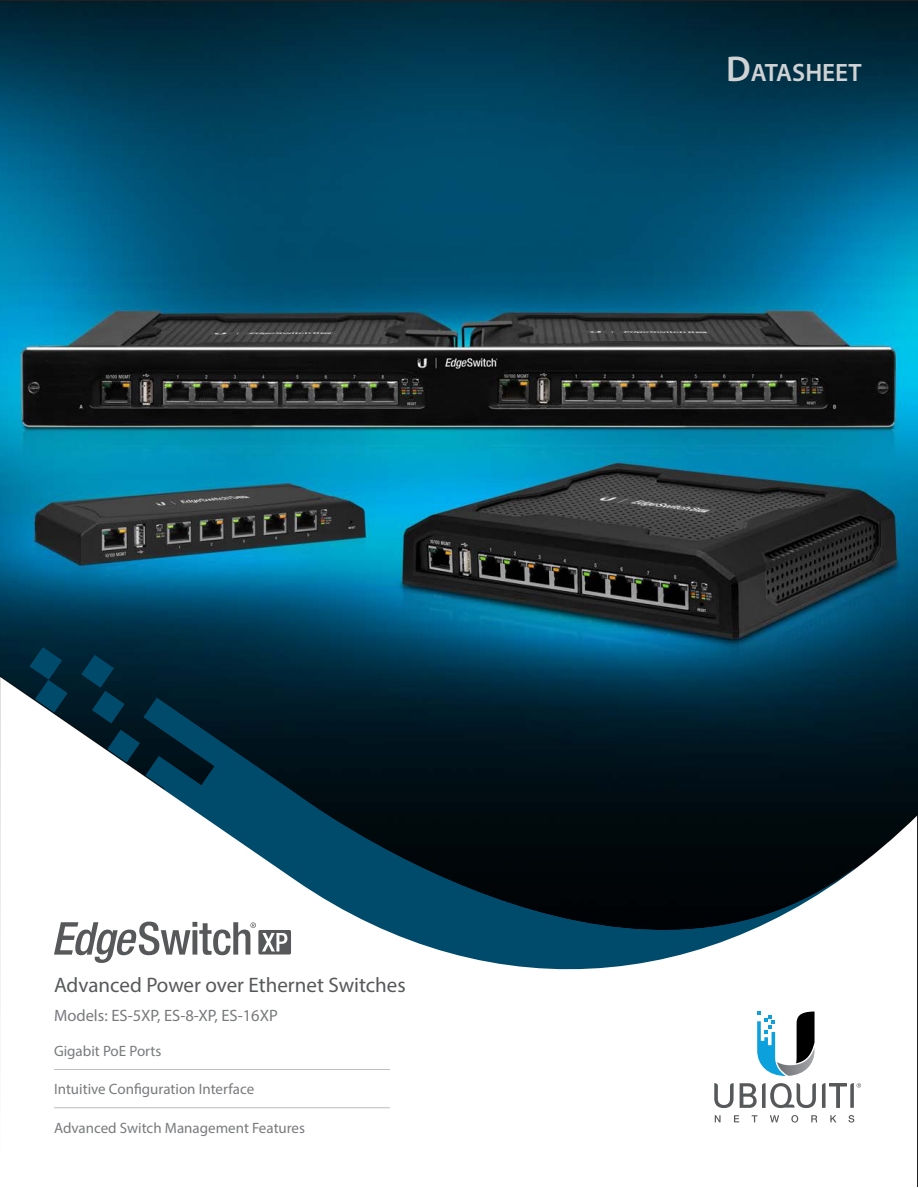
<style>
.page{position:relative;width:918px;height:1188px;background:#fff}
.page>*{position:absolute;margin:0;border:0;box-sizing:border-box;transform-origin:0 0}
.t1{font:600 25.2px "Myriad Pro";color:#d1d2d4}
.t2{font:21px "Myriad Pro";color:#57585a}
.t3{font:16.5px "Myriad Pro";color:#787a7d}
.t4{font:15px "Myriad Pro";color:#787a7d}
.s1{font-size:36px}
</style>
<div class="page">
<svg style="left:757px;top:1043px;width:58px;height:33px"></svg>
<svg style="left:714px;top:1083px;width:20px;height:25px"></svg>
<svg style="left:740px;top:1083px;width:76px;height:25px"></svg>
<svg style="left:715px;top:1115px;width:6px;height:7px"></svg>
<svg style="left:734px;top:1115px;width:5px;height:7px"></svg>
<svg style="left:752px;top:1115px;width:5px;height:7px"></svg>
<svg style="left:770px;top:1115px;width:9px;height:7px"></svg>
<svg style="left:791px;top:1115px;width:7px;height:8px"></svg>
<svg style="left:811px;top:1115px;width:6px;height:7px"></svg>
<svg style="left:830px;top:1115px;width:6px;height:7px"></svg>
<svg style="left:848px;top:1115px;width:6px;height:8px"></svg>
<svg style="left:822px;top:1083px;width:39px;height:25px"></svg>
<img style="left:0;top:1px;width:918px;height:931px">
<hr style="left:0;top:0;width:918px;height:1px;background:#231f20">
<svg style="left:81px;top:655px;width:43px;height:69px;background:#002d42"></svg>
<svg style="left:108px;top:730px;width:32px;height:33px"></svg>
<svg style="left:144px;top:698px;width:711px;height:345px"></svg>
<svg style="left:30px;top:647px;width:37px;height:66px;background:#124258"></svg>
<svg style="left:54px;top:922px;width:237px;height:41px"></svg>
<hr style="left:54px;top:1069px;width:336px;height:1px;background:#bcbdc0">
<hr style="left:54px;top:1107px;width:336px;height:1px;background:#bcbdc0">
<h1 class="t1" style="left:726px;top:57px;width:137px"><span class="s1">D</span>ATASHEET</h1>
<h2 class="t2" style="left:54px;top:972px;width:353px">Advanced Power over Ethernet Switches</h2>
<p class="t3" style="left:54px;top:1005px;width:225px">Models: ES-5XP, ES-8-XP, ES-16XP</p>
<p class="t4" style="left:54px;top:1042px;width:109px">Gigabit PoE Ports</p>
<p class="t4" style="left:54px;top:1080px;width:202px">Intuitive Configuration Interface</p>
<p class="t4" style="left:54px;top:1118px;width:253px">Advanced Switch Management Features</p>
</div>
